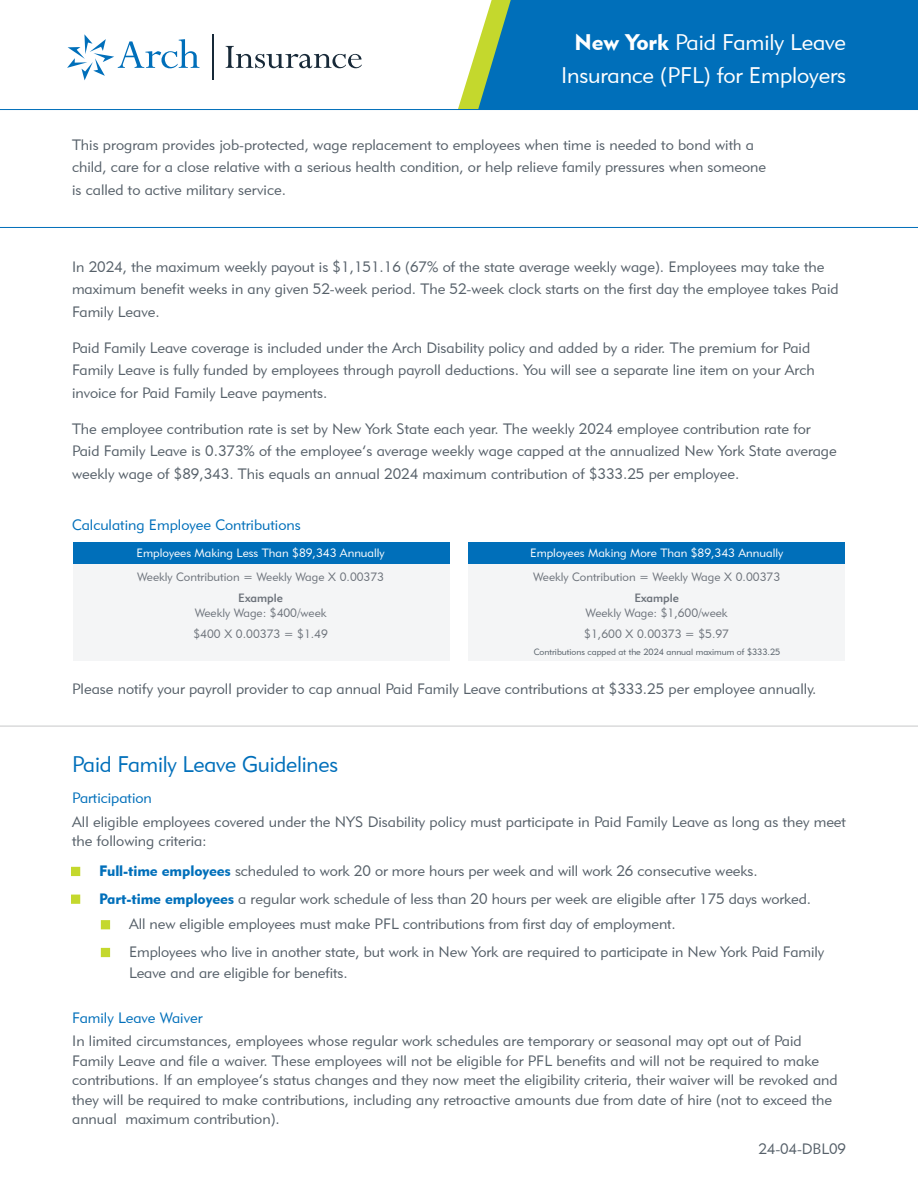
<style>
.page{position:relative;width:918px;height:1188px;background:#fff}
.page>*{position:absolute;margin:0;border:0;box-sizing:border-box;transform-origin:0 0}
.t1{font:22.5px "Geometric 415 BT Lite A";letter-spacing:-.005em;color:#fff}
.t2{font:22.5px "Geometric 415 BT Lite A";letter-spacing:-.01em;color:#006fba}
.Copy_-_Main_Style{font:15px/22.5px "Geometric 415 BT Lite A";color:#566069}
.Copy_-_Main_Style-2{font:15px "Geometric 415 BT Lite A";color:#006fba}
.Copy_-_Main_Style-3{font:12px "Geometric 415 BT Lite A";color:#6d737b}
.Copy_-_Main_Style-4{font:12px "Geometric 415 BT Lite A";color:#fff}
.Copy_-_Main_Style-5{font:12px "Geometric 415 BT Medium A";color:#6d737b}
.Copy_-_Main_Style-6{font:9px "Geometric 415 BT Lite A";color:#566069}
.s1{font-family:"Geometric 415 BT Black A"}
.s2{font-family:"Geometric 415 BT Black A";color:#006fba}
</style>
<div class="page">
<div style="left:511px;top:0;width:407px;height:109px;background:#006fba"></div>
<svg style="left:458px;top:0;width:53px;height:109px"></svg>
<hr style="left:0;top:109px;width:918px;height:1px;background:#006fba">
<hr style="left:0;top:227px;width:918px;height:1px;background:#006fba">
<svg style="left:226px;top:46px;width:136px;height:22px"></svg>
<hr style="left:212px;top:34px;width:1px;height:46px;background:#172938">
<svg style="left:67px;top:34px;width:132px;height:46px"></svg>
<hr style="left:0;top:726px;width:918px;height:1px;background:#c7c8ca">
<div style="left:73px;top:563px;width:376px;height:98px;background:#f4f5f6"></div>
<div style="left:73px;top:542px;width:376px;height:21px;background:#006fba"></div>
<div style="left:468px;top:563px;width:377px;height:98px;background:#f4f5f6"></div>
<div style="left:468px;top:542px;width:377px;height:21px;background:#006fba"></div>
<p class="t1" style="left:574px;top:28px;width:273px"><span class="s1">New York</span> Paid Family Leave</p>
<p class="t1" style="left:561px;top:61px;width:287px">Insurance (PFL) for Employers</p>
<p class="Copy_-_Main_Style" style="left:72px;top:133px;width:683px">This program provides job-protected, wage replacement to employees when time is needed to bond with a</p>
<p class="Copy_-_Main_Style" style="left:72px;top:155px;width:695px">child, care for a close relative with a serious health condition, or help relieve family pressures when someone</p>
<p class="Copy_-_Main_Style" style="left:72px;top:178px;width:215px">is called to active military service.</p>
<p class="Copy_-_Main_Style" style="left:72px;top:255px;width:768px">In 2024, the maximum weekly payout is $1,151.16 (67% of the state average weekly wage). Employees may take the maximum benefit weeks in any given 52-week period. The 52-week clock starts on the first day the employee takes Paid<br>Family Leave.</p>
<p class="Copy_-_Main_Style" style="left:72px;top:336px;width:744px">Paid Family Leave coverage is included under the Arch Disability policy and added by a rider. The premium for Paid<br>Family Leave is fully funded by employees through payroll deductions. You will see a separate line item on your Arch invoice for Paid Family Leave payments.</p>
<p class="Copy_-_Main_Style" style="left:72px;top:417px;width:766px">The employee contribution rate is set by New York State each year. The weekly 2024 employee contribution rate for<br>Paid Family Leave is 0.373% of the employee’s average weekly wage capped at the annualized New York State average weekly wage of $89,343. This equals an annual 2024 maximum contribution of $333.25 per employee.</p>
<p class="Copy_-_Main_Style-2" style="left:72px;top:515px;width:230px">Calculating Employee Contributions</p>
<p class="Copy_-_Main_Style-4" style="left:137px;top:546px;width:250px">Employees Making Less Than $89,343 Annually</p>
<p class="Copy_-_Main_Style-3" style="left:137px;top:569px;width:248px">Weekly Contribution = Weekly Wage X 0.00373</p>
<p class="Copy_-_Main_Style-5" style="left:238px;top:590px;width:46px">Example</p>
<p class="Copy_-_Main_Style-3" style="left:195px;top:605px;width:133px">Weekly Wage: $400/week</p>
<p class="Copy_-_Main_Style-3" style="left:193px;top:626px;width:136px">$400 X 0.00373 = $1.49</p>
<p class="Copy_-_Main_Style-4" style="left:530px;top:546px;width:255px">Employees Making More Than $89,343 Annually</p>
<p class="Copy_-_Main_Style-3" style="left:533px;top:569px;width:248px">Weekly Contribution = Weekly Wage X 0.00373</p>
<p class="Copy_-_Main_Style-5" style="left:634px;top:590px;width:46px">Example</p>
<p class="Copy_-_Main_Style-3" style="left:586px;top:605px;width:144px">Weekly Wage: $1,600/week</p>
<p class="Copy_-_Main_Style-3" style="left:584px;top:626px;width:146px">$1,600 X 0.00373 = $5.97</p>
<p class="Copy_-_Main_Style-6" style="left:534px;top:646px;width:248px">Contributions capped at the 2024 annual maximum of $333.25</p>
<p class="Copy_-_Main_Style" style="left:72px;top:677px;width:746px">Please notify your payroll provider to cap annual Paid Family Leave contributions at $333.25 per employee annually.</p>
<p class="t2" style="left:72px;top:750px;width:267px">Paid Family Leave Guidelines</p>
<p class="Copy_-_Main_Style-2" style="left:72px;top:789px;width:81px">Participation</p>
<p class="Copy_-_Main_Style" style="left:72px;top:812px;width:775px;line-height:19.5px">All eligible employees covered under the NYS Disability policy must participate in Paid Family Leave as long as they meet the following criteria:</p>
<p class="Copy_-_Main_Style" style="left:99px;top:859px;width:660px"><span class="s2">Full-time employees</span> scheduled to work 20 or more hours per week and will work 26 consecutive weeks.</p>
<p class="Copy_-_Main_Style" style="left:99px;top:887px;width:714px"><span class="s2">Part-time employees</span> a regular work schedule of less than 20 hours per week are eligible after 175 days worked.</p>
<p class="Copy_-_Main_Style" style="left:129px;top:913px;width:548px">All new eligible employees must make PFL contributions from first day of employment.</p>
<p class="Copy_-_Main_Style" style="left:129px;top:941px;width:697px;line-height:21px">Employees who live in another state, but work in New York are required to participate in New York Paid Family<br>Leave and are eligible for benefits.</p>
<p class="Copy_-_Main_Style-2" style="left:72px;top:1009px;width:132px">Family Leave Waiver</p>
<p class="Copy_-_Main_Style" style="left:72px;top:1031px;width:767px;line-height:19.5px">In limited circumstances, employees whose regular work schedules are temporary or seasonal may opt out of Paid Family Leave and file a waiver. These employees will not be eligible for PFL benefits and will not be required to make contributions. If an employee’s status changes and they now meet the eligibility criteria, their waiver will be revoked and they will be required to make contributions, including any retroactive amounts due from date of hire (not to exceed the annual maximum contribution).</p>
<p class="Copy_-_Main_Style" style="left:758px;top:1137px;width:89px">24-04-DBL09</p>
</div>
